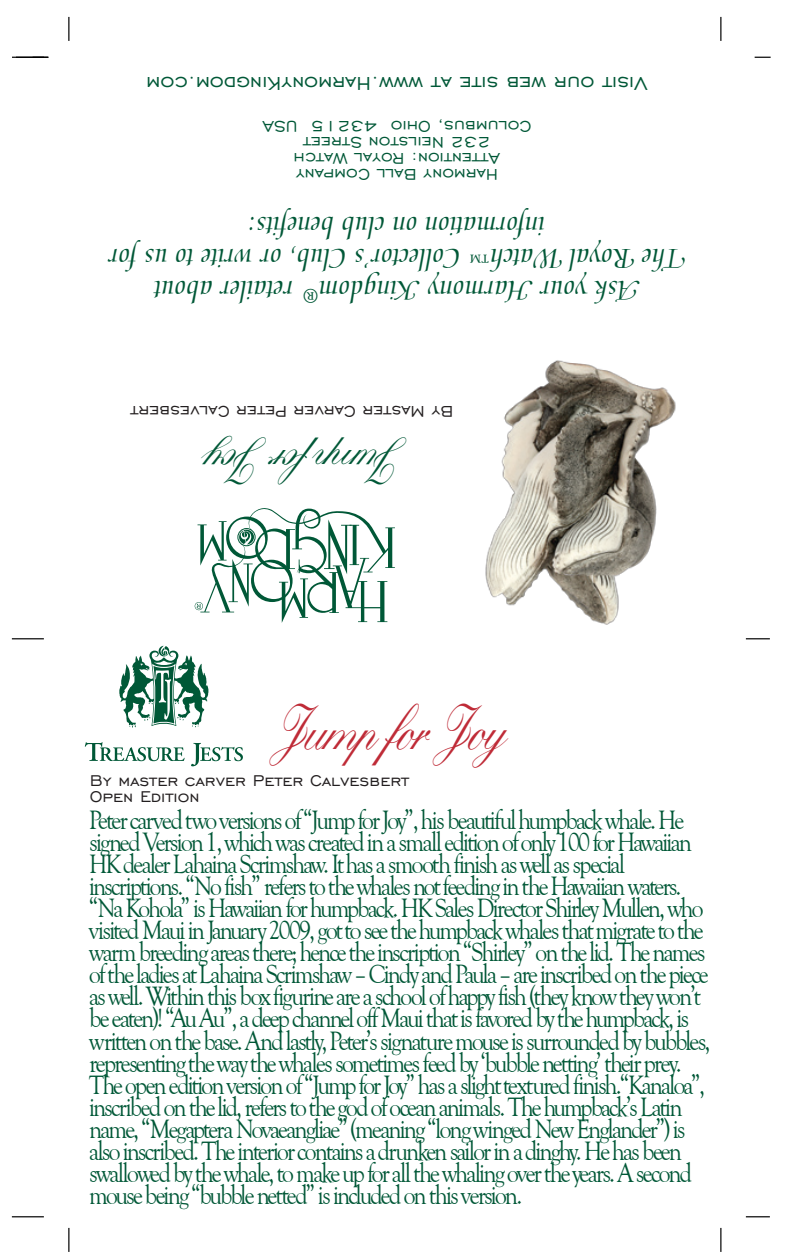
<style>
.page{position:relative;width:792px;height:1260px;background:#fff}
.page>*{position:absolute;margin:0;border:0;box-sizing:border-box;transform-origin:0 0}
.t1{font:500 63.2px "Kuenstler Script";letter-spacing:-.05em;color:#bf2b37;scale:.75 1}
.t2{font:500 48px "Kuenstler Script";letter-spacing:-.05em;color:#005837;scale:.85 1}
.t3{font:30px/32px "Medici Script";color:#005837}
.t4{font:28px/22px "Goudy Old Style";letter-spacing:-.075em;color:#005837;scale:.86 1}
.t5{font:24px "Engravers Gothic BT";color:#005837}
.t6{font:22px "Medici Script";color:#005837}
.t7{font:20px/16px "Engravers Gothic BT";color:#005837;text-align:center}
.t8{font:20px/16px "Engravers Gothic BT";color:#231f20}
</style>
<div class="page">
<hr style="left:12px;top:638px;width:32px;height:1px;background:#000">
<hr style="left:12px;top:1216px;width:32px;height:1px;background:#000">
<svg style="left:746px;top:638px;width:24px;height:1px"></svg>
<hr style="left:720px;top:17px;width:2px;height:24px;background:#000">
<hr style="left:720px;top:1228px;width:2px;height:24px;background:#000">
<hr style="left:68px;top:17px;width:2px;height:24px;background:#000">
<hr style="left:68px;top:1228px;width:2px;height:24px;background:#000">
<svg style="left:746px;top:1216px;width:24px;height:1px"></svg>
<svg style="left:755px;top:57px;width:16px;height:1px"></svg>
<hr style="left:16px;top:57px;width:32px;height:1px;background:#000">
<hr style="left:12px;top:57px;width:32px;height:1px;background:#000">
<svg style="left:195px;top:508px;width:200px;height:115px"></svg>
<svg style="left:119px;top:646px;width:89px;height:82px"></svg>
<svg style="left:85px;top:742px;width:100px;height:19px"></svg>
<svg style="left:191px;top:743px;width:52px;height:23px"></svg>
<img style="left:485px;top:360px;width:191px;height:265px">
<p class="t5" style="left:647px;top:97px;width:502px;rotate:-180deg">Visit our web site at www.HarmonyKingdom.com</p>
<p class="t7" style="left:532px;top:183px;width:271px;rotate:-180deg">Harmony Ball Company<br>Attention: Royal Watch<br>232 Neilston Street<br>Columbus, Ohio 43215 USA</p>
<p class="t3" style="left:545px;top:274px;width:297px;text-indent:-140px;rotate:-180deg">The Royal Watch<br>information on club benefits:</p>
<p class="t3" style="left:461px;top:306px;width:354px;text-indent:-178px;rotate:-180deg">Ask your Harmony Kingdom<br>Collector’s Club, or write to us for</p>
<p class="t6" style="left:490px;top:268px;width:23px;rotate:-180deg">™</p>
<p class="t3" style="left:294px;top:306px;width:141px;rotate:-180deg">retailer about</p>
<p class="t6" style="left:319px;top:308px;width:19px;rotate:-180deg">®</p>
<p class="t8" style="left:453px;top:420px;width:325px;rotate:-180deg">By Master Carver Peter Calvesbert</p>
<h2 class="t2" style="left:406px;top:494px;width:240px;rotate:-180deg">Jump for Joy</h2>
<h1 class="t1" style="left:270px;top:690px;width:316px">Jump for Joy</h1>
<p class="t8" style="left:90px;top:772px;width:321px">By master carver Peter Calvesbert<br>Open Edition</p>
<p class="t4" style="left:89px;top:810px;width:724px">Peter carved two versions of “Jump for Joy”, his beautiful humpback whale. He signed Version 1, which was created in a small edition of only 100 for Hawaiian HK dealer Lahaina Scrimshaw. It has a smooth finish as well as special inscriptions. “No fish” refers to the whales not feeding in the Hawaiian waters. “Na Kohola” is Hawaiian for humpback. HK Sales Director Shirley Mullen, who visited Maui in January 2009, got to see the humpback whales that migrate to the warm breeding areas there; hence the inscription “Shirley” on the lid. The names of the ladies at Lahaina Scrimshaw – Cindy and Paula – are inscribed on the piece as well. Within this box figurine are a school of happy fish (they know they won’t be eaten)! “Au Au”, a deep channel off Maui that is favored by the humpback, is written on the base. And lastly, Peter’s signature mouse is surrounded by bubbles, representing the way the whales sometimes feed by ‘bubble netting’ their prey.<br>The open edition version of “Jump for Joy” has a slight textured finish.“Kanaloa”, inscribed on the lid, refers to the god of ocean animals. The humpback’s Latin name, “Megaptera Novaeangliae” (meaning “long winged New Englander”) is also inscribed. The interior contains a drunken sailor in a dinghy. He has been swallowed by the whale, to make up for all the whaling over the years. A second mouse being “bubble netted” is included on this version.</p>
</div>
